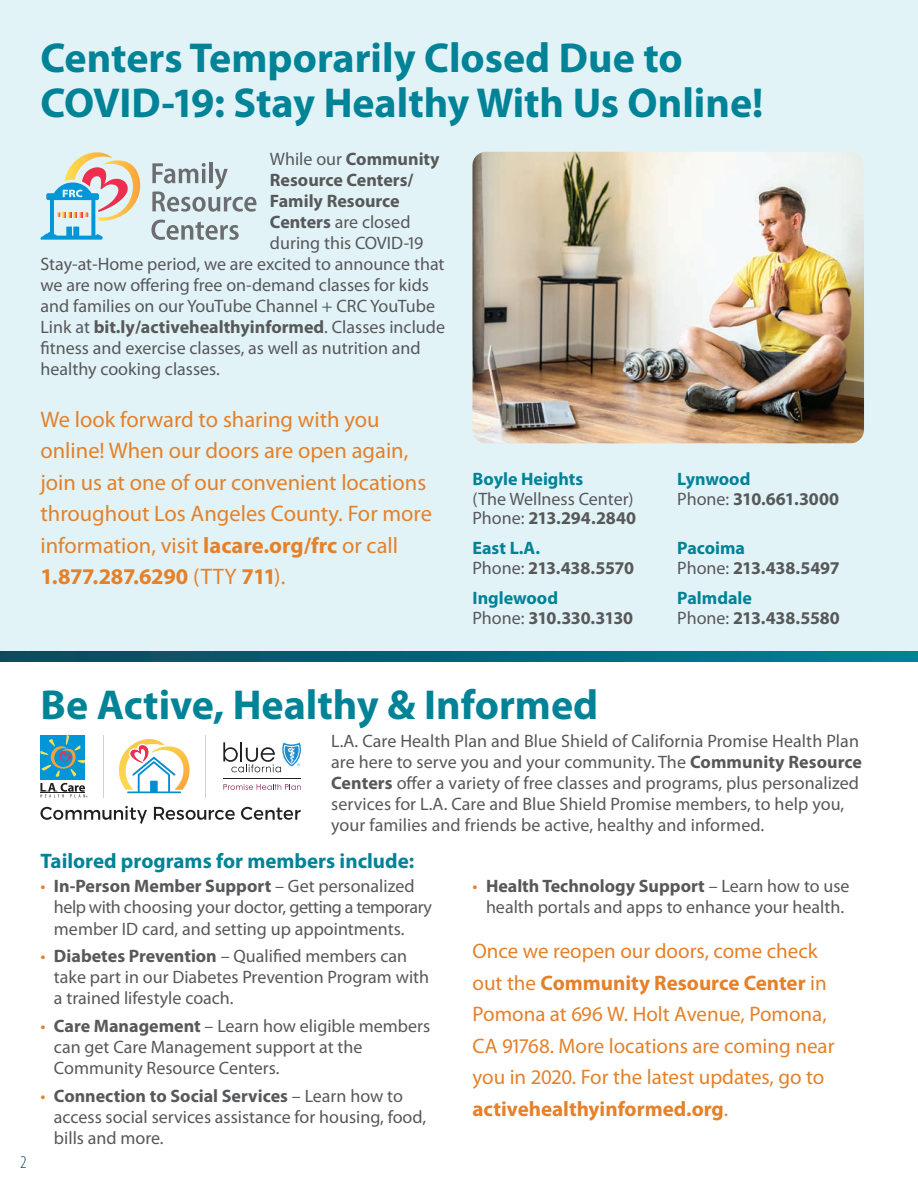
<style>
.page{position:relative;width:918px;height:1188px;background:#fff}
.page>*{position:absolute;margin:0;border:0;box-sizing:border-box;transform-origin:0 0}
.t1{font:700 42px/45px "Myriad Pro";color:#008397}
.t2{font:22.5px/31.5px "Myriad Pro";color:#e4812a}
.t3{font:21px/31.5px "Myriad Pro";color:#e4812a}
.t4{font:700 21px "Myriad Pro";color:#008397}
.t5{font:18px/21px "Myriad Pro";color:#57585a}
.t6{font:700 18px/19.5px "Myriad Pro";color:#57585a}
.t7{font:300 condensed 18px "Myriad Pro";color:#0e495c}
.s1{font-weight:400}
.s2{font-weight:700}
.s3{font-weight:700;color:#008397}
.s4{color:#008397}
.s5{color:#e4812a}
</style>
<div class="page">
<div style="left:0;top:0;width:918px;height:656px;background:#e2f3f7"></div>
<svg style="left:223px;top:742px;width:78px;height:30px"></svg>
<hr style="left:223px;top:778px;width:78px;height:1px;background:#231f20">
<svg style="left:224px;top:784px;width:77px;height:6px"></svg>
<hr style="left:205px;top:735px;width:1px;height:63px;background:#d1d2d4">
<hr style="left:103px;top:735px;width:1px;height:63px;background:#d1d2d4">
<svg style="left:40px;top:806px;width:107px;height:18px"></svg>
<svg style="left:154px;top:807px;width:81px;height:13px"></svg>
<svg style="left:241px;top:807px;width:60px;height:13px"></svg>
<div style="left:40px;top:735px;width:45px;height:44px;background:#0196d7"></div>
<svg style="left:40px;top:735px;width:45px;height:42px"></svg>
<svg style="left:40px;top:783px;width:48px;height:14px"></svg>
<svg style="left:119px;top:739px;width:71px;height:54px"></svg>
<img style="left:472px;top:152px;width:392px;height:291px">
<svg style="left:0;top:651px;width:918px;height:11px;background:#036577"></svg>
<hr style="left:209px;top:162px;width:3px;height:21px;background:#6c6d70">
<svg style="left:152px;top:163px;width:104px;height:49px"></svg>
<svg style="left:151px;top:220px;width:88px;height:20px"></svg>
<svg style="left:40px;top:152px;width:100px;height:88px"></svg>
<h2 class="t1" style="left:40px;top:34px;width:725px">Centers Temporarily Closed Due to<br>COVID-19: Stay Healthy With Us Online!</h2>
<p class="t6" style="left:270px;top:149px;width:171px"><span class="s1">While our</span> Community</p>
<p class="t6" style="left:270px;top:170px;width:145px">Resource Centers/</p>
<p class="t6" style="left:270px;top:191px;width:131px">Family Resource</p>
<p class="t5" style="left:270px;top:211px;width:142px"><span class="s2">Centers</span> are closed</p>
<p class="t5" style="left:270px;top:232px;width:155px">during this COVID-19</p>
<p class="t5" style="left:40px;top:253px;width:406px">Stay-at-Home period, we are excited to announce that</p>
<p class="t5" style="left:40px;top:274px;width:390px">we are now offering free on-demand classes for kids</p>
<p class="t5" style="left:40px;top:295px;width:396px">and families on our YouTube Channel + CRC YouTube</p>
<p class="t6" style="left:40px;top:317px;width:406px"><span class="s1">Link at</span> bit.ly/activehealthyinformed<span class="s1">. Classes include</span></p>
<p class="t5" style="left:40px;top:337px;width:382px">fitness and exercise classes, as well as nutrition and</p>
<p class="t5" style="left:40px;top:358px;width:181px">healthy cooking classes.</p>
<p class="t2" style="left:40px;top:403px;width:393px">We look forward to sharing with you online! When our doors are open again, join us at one of our convenient locations throughout Los Angeles County. For more information, visit <span class="s2">lacare.org/frc</span> or call <span class="s2">1.877.287.6290</span> (TTY <span class="s2">711</span>).</p>
<p class="t5" style="left:472px;top:469px;width:165px;line-height:19.5px"><span class="s3">Boyle Heights<br></span>(The Wellness Center)<br>Phone: <span class="s2">213.294.2840</span></p>
<p class="t6" style="left:472px;top:538px;width:163px"><span class="s4">East L.A.<br></span><span class="s1">Phone:</span> 213.438.5570</p>
<p class="t6" style="left:472px;top:588px;width:162px"><span class="s4">Inglewood<br></span><span class="s1">Phone:</span> 310.330.3130</p>
<p class="t6" style="left:677px;top:469px;width:163px"><span class="s4">Lynwood<br></span><span class="s1">Phone:</span> 310.661.3000</p>
<p class="t6" style="left:677px;top:538px;width:164px"><span class="s4">Pacoima<br></span><span class="s1">Phone:</span> 213.438.5497</p>
<p class="t6" style="left:677px;top:588px;width:164px"><span class="s4">Palmdale<br></span><span class="s1">Phone:</span> 213.438.5580</p>
<p class="t7" style="left:20px;top:1152px;width:8px">2</p>
<h2 class="t1" style="left:40px;top:681px;width:559px">Be Active, Healthy &amp; Informed</h2>
<p class="t5" style="left:331px;top:730px;width:532px">L.A. Care Health Plan and Blue Shield of California Promise Health Plan are here to serve you and your community. The <span class="s2">Community Resource Centers</span> offer a variety of free classes and programs, plus personalized services for L.A. Care and Blue Shield Promise members, to help you, your families and friends be active, healthy and informed.</p>
<h3 class="t4" style="left:40px;top:847px;width:375px">Tailored programs for members include:</h3>
<p class="t5" style="left:54px;top:876px;width:380px;text-indent:-14px"><span class="s5">•</span> <span class="s2">In-Person Member Support</span> – Get personalized help with choosing your doctor, getting a temporary member ID card, and setting up appointments.</p>
<p class="t5" style="left:54px;top:945px;width:377px;text-indent:-14px"><span class="s5">•</span> <span class="s2">Diabetes Prevention</span> – Qualified members can take part in our Diabetes Prevention Program with a trained lifestyle coach.</p>
<p class="t5" style="left:54px;top:1015px;width:378px;text-indent:-14px"><span class="s5">•</span> <span class="s2">Care Management</span> – Learn how eligible members can get Care Management support at the<br>Community Resource Centers.</p>
<p class="t5" style="left:54px;top:1085px;width:374px;text-indent:-14px"><span class="s5">•</span> <span class="s2">Connection to Social Services</span> – Learn how to access social services assistance for housing, food, bills and more.</p>
<p class="t5" style="left:472px;top:876px;width:379px;text-align:center"><span class="s5">•</span> <span class="s2">Health Technology Support</span> – Learn how to use health portals and apps to enhance your health.</p>
<p class="t3" style="left:472px;top:935px;width:364px">Once we reopen our doors, come check out the <span class="s2">Community Resource Center</span> in Pomona at 696 W. Holt Avenue, Pomona, CA 91768. More locations are coming near you in 2020. For the latest updates, go to <span class="s2">activehealthyinformed.org</span>.</p>
</div>
